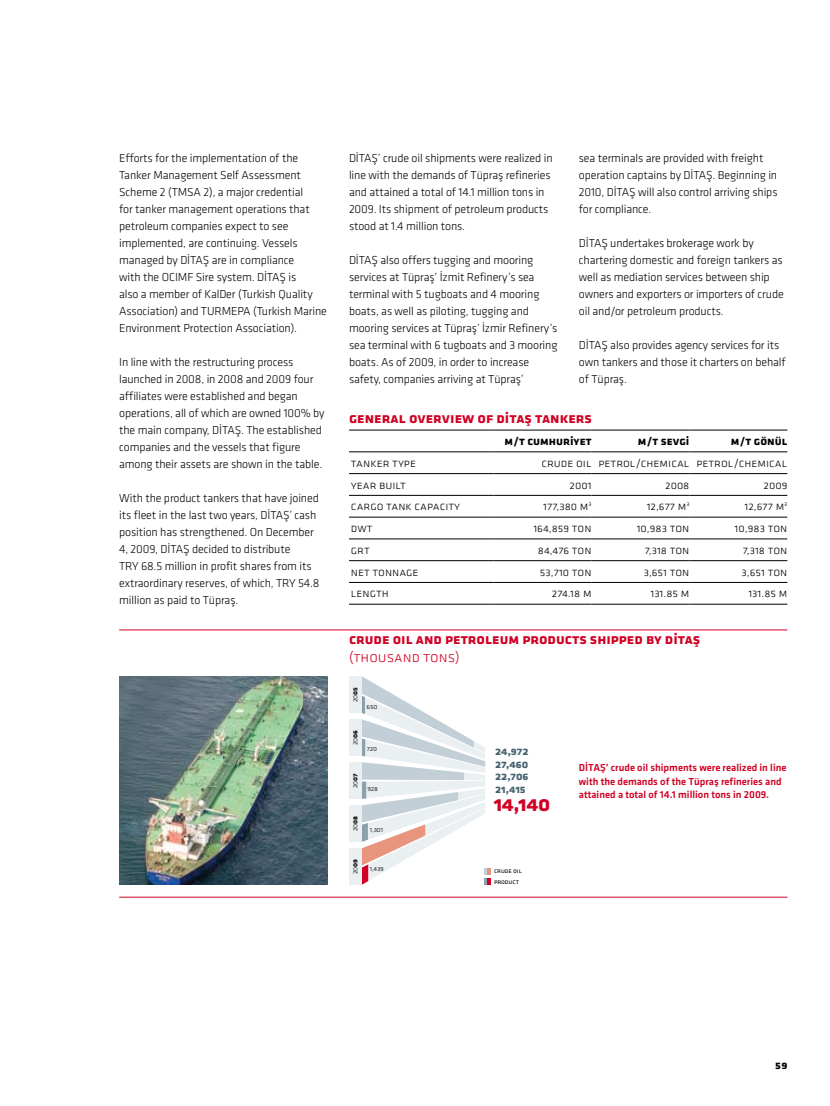
<style>
.page{position:relative;width:830px;height:1106px;background:#fff}
.page>*{position:absolute;margin:0;border:0;box-sizing:border-box;transform-origin:0 0}
.t1{font:700 22.5px "Klavika";color:#d10024}
.t2{font:700 15px "Klavika";color:#d10024}
.t3{font:300 15px "Klavika";color:#d10024}
.t4{font:300 12px/17px "Klavika";letter-spacing:-.01em;color:#000}
.t5{font:700 12px "Klavika";color:#000}
.t6{font:700 12px/12.8px "Klavika";color:#45616e;text-align:justify}
.t7{font:500 10.5px/13.5px "Klavika";color:#d10024}
.t8{font:300 7.5px "Klavika";letter-spacing:-.015em;color:#000}
.t9{font:6.75px/10.5px "Klavika";letter-spacing:-.015em;color:#000}
.s1{font-weight:700}
</style>
<div class="page">
<hr style="left:119px;top:629px;width:668px;height:1px;background:#d10024">
<hr style="left:119px;top:896px;width:668px;height:1px;background:#d10024">
<img style="left:119px;top:676px;width:208px;height:208px">
<hr style="left:349px;top:451px;width:144px;height:1px;background:#000">
<hr style="left:493px;top:451px;width:98px;height:1px;background:#000">
<hr style="left:591px;top:451px;width:98px;height:1px;background:#000">
<hr style="left:689px;top:451px;width:98px;height:1px;background:#000">
<hr style="left:349px;top:473px;width:144px;height:1px;background:#000">
<hr style="left:493px;top:473px;width:98px;height:1px;background:#000">
<hr style="left:591px;top:473px;width:98px;height:1px;background:#000">
<hr style="left:689px;top:473px;width:98px;height:1px;background:#000">
<hr style="left:349px;top:495px;width:144px;height:1px;background:#000">
<hr style="left:493px;top:495px;width:98px;height:1px;background:#000">
<hr style="left:591px;top:495px;width:98px;height:1px;background:#000">
<hr style="left:689px;top:495px;width:98px;height:1px;background:#000">
<hr style="left:349px;top:517px;width:144px;height:1px;background:#000">
<hr style="left:493px;top:517px;width:98px;height:1px;background:#000">
<hr style="left:591px;top:517px;width:98px;height:1px;background:#000">
<hr style="left:689px;top:517px;width:98px;height:1px;background:#000">
<hr style="left:349px;top:538px;width:144px;height:1px;background:#000">
<hr style="left:493px;top:538px;width:98px;height:1px;background:#000">
<hr style="left:591px;top:538px;width:98px;height:1px;background:#000">
<hr style="left:689px;top:538px;width:98px;height:1px;background:#000">
<hr style="left:349px;top:560px;width:144px;height:1px;background:#000">
<hr style="left:493px;top:560px;width:98px;height:1px;background:#000">
<hr style="left:591px;top:560px;width:98px;height:1px;background:#000">
<hr style="left:689px;top:560px;width:98px;height:1px;background:#000">
<hr style="left:349px;top:582px;width:144px;height:1px;background:#000">
<hr style="left:493px;top:582px;width:98px;height:1px;background:#000">
<hr style="left:591px;top:582px;width:98px;height:1px;background:#000">
<hr style="left:689px;top:582px;width:98px;height:1px;background:#000">
<hr style="left:349px;top:430px;width:144px;height:1px;background:#000">
<hr style="left:493px;top:430px;width:98px;height:1px;background:#000">
<hr style="left:591px;top:430px;width:98px;height:1px;background:#000">
<hr style="left:689px;top:430px;width:98px;height:1px;background:#000">
<hr style="left:349px;top:604px;width:144px;height:1px;background:#000">
<hr style="left:493px;top:604px;width:98px;height:1px;background:#000">
<hr style="left:591px;top:604px;width:98px;height:1px;background:#000">
<hr style="left:689px;top:604px;width:98px;height:1px;background:#000">
<svg style="left:361px;top:676px;width:129px;height:208px"></svg>
<div style="left:349px;top:676px;width:12px;height:37px;background:#eaeff2"></div>
<div style="left:349px;top:848px;width:12px;height:36px;background:#eaeff2"></div>
<div style="left:349px;top:805px;width:12px;height:36px;background:#eaeff2"></div>
<div style="left:349px;top:762px;width:12px;height:36px;background:#eaeff2"></div>
<div style="left:349px;top:719px;width:12px;height:37px;background:#eaeff2"></div>
<p class="t4" style="left:119px;top:149px;width:209px">Efforts for the implementation of the Tanker Management Self Assessment Scheme 2 (TMSA 2), a major credential<br>for tanker management operations that petroleum companies expect to see implemented, are continuing. Vessels managed by DİTAŞ are in compliance<br>with the OCIMF Sire system. DİTAŞ is<br>also a member of KalDer (Turkish Quality Association) and TURMEPA (Turkish Marine Environment Protection Association).</p>
<p class="t4" style="left:119px;top:353px;width:207px">In line with the restructuring process launched in 2008, in 2008 and 2009 four affiliates were established and began operations, all of which are owned 100% by the main company, DİTAŞ. The established companies and the vessels that figure among their assets are shown in the table.</p>
<p class="t4" style="left:119px;top:489px;width:202px">With the product tankers that have joined its fleet in the last two years, DİTAŞ’ cash position has strengthened. On December 4, 2009, DİTAŞ decided to distribute<br>TRY 68.5 million in profit shares from its extraordinary reserves, of which, TRY 54.8 million as paid to Tüpraş.</p>
<p class="t4" style="left:349px;top:149px;width:205px">DİTAŞ’ crude oil shipments were realized in line with the demands of Tüpraş refineries and attained a total of 14.1 million tons in 2009. Its shipment of petroleum products stood at 1.4 million tons.</p>
<p class="t4" style="left:349px;top:251px;width:210px">DİTAŞ also offers tugging and mooring services at Tüpraş’ İzmit Refinery’s sea terminal with 5 tugboats and 4 mooring boats, as well as piloting, tugging and mooring services at Tüpraş’ İzmir Refinery’s sea terminal with 6 tugboats and 3 mooring boats. As of 2009, in order to increase safety, companies arriving at Tüpraş’</p>
<p class="t4" style="left:578px;top:149px;width:200px">sea terminals are provided with freight operation captains by DİTAŞ. Beginning in 2010, DİTAŞ will also control arriving ships for compliance.</p>
<p class="t4" style="left:578px;top:234px;width:206px">DİTAŞ undertakes brokerage work by chartering domestic and foreign tankers as well as mediation services between ship owners and exporters or importers of crude oil and/or petroleum products.</p>
<p class="t4" style="left:578px;top:336px;width:208px">DİTAŞ also provides agency services for its own tankers and those it charters on behalf of Tüpraş.</p>
<p class="t2" style="left:349px;top:407px;width:244px">General Overview of DİTAŞ Tankers</p>
<p class="t5" style="left:504px;top:433px;width:88px">M/T Cumhurİyet</p>
<p class="t5" style="left:637px;top:433px;width:53px">M/T Sevgİ</p>
<p class="t5" style="left:730px;top:433px;width:58px">M/T Gönül</p>
<p class="t4" style="left:351px;top:454px;width:67px">Tanker Type</p>
<p class="t4" style="left:541px;top:454px;width:247px">Crude oil Petrol/Chemical Petrol/Chemical</p>
<p class="t4" style="left:351px;top:476px;width:56px">Year Built</p>
<p class="t4" style="left:569px;top:476px;width:23px">2001</p>
<p class="t4" style="left:665px;top:476px;width:26px">2008</p>
<p class="t4" style="left:763px;top:476px;width:25px">2009</p>
<p class="t4" style="left:351px;top:498px;width:110px">Carg o Tank Capacity</p>
<p class="t4" style="left:543px;top:498px;width:50px">177,380 m<sup>3</sup></p>
<p class="t4" style="left:646px;top:498px;width:44px">12,677 m<sup>3</sup></p>
<p class="t4" style="left:744px;top:498px;width:44px">12,677 m<sup>3</sup></p>
<p class="t4" style="left:351px;top:519px;width:22px">DWT</p>
<p class="t4" style="left:533px;top:519px;width:60px">164,859 ton</p>
<p class="t4" style="left:636px;top:519px;width:54px">10,983 ton</p>
<p class="t4" style="left:734px;top:519px;width:54px">10,983 ton</p>
<p class="t4" style="left:351px;top:541px;width:13px">GRT</p>
<p class="t4" style="left:537px;top:541px;width:55px">84,476 ton</p>
<p class="t4" style="left:644px;top:541px;width:46px">7,318 ton</p>
<p class="t4" style="left:742px;top:541px;width:46px">7,318 ton</p>
<p class="t4" style="left:351px;top:563px;width:69px">N et Tonnage</p>
<p class="t4" style="left:539px;top:563px;width:53px">53,710 ton</p>
<p class="t4" style="left:643px;top:563px;width:47px">3,651 ton</p>
<p class="t4" style="left:741px;top:563px;width:47px">3,651 ton</p>
<p class="t4" style="left:351px;top:585px;width:39px">Length</p>
<p class="t4" style="left:551px;top:585px;width:41px">274.18 m</p>
<p class="t4" style="left:650px;top:585px;width:40px">131.85 m</p>
<p class="t4" style="left:748px;top:585px;width:40px">131.85 m</p>
<p class="t2" style="left:349px;top:628px;width:337px">Crude Oi l and Petroleum Products Shipped by DİTAŞ</p>
<p class="t3" style="left:349px;top:648px;width:112px">(thousand tons)</p>
<p class="t8" style="left:350px;top:702px;width:16px;rotate:-90deg">20<span class="s1">05</span></p>
<p class="t8" style="left:350px;top:745px;width:16px;rotate:-90deg">20<span class="s1">06</span></p>
<p class="t8" style="left:350px;top:787px;width:16px;rotate:-90deg">20<span class="s1">07</span></p>
<p class="t8" style="left:350px;top:831px;width:16px;rotate:-90deg">20<span class="s1">08</span></p>
<p class="t8" style="left:350px;top:874px;width:16px;rotate:-90deg">20<span class="s1">09</span></p>
<p class="t8" style="left:366px;top:702px;width:12px">650</p>
<p class="t8" style="left:366px;top:743px;width:12px">720</p>
<p class="t8" style="left:367px;top:784px;width:12px">928</p>
<p class="t8" style="left:369px;top:824px;width:15px">1,301</p>
<p class="t8" style="left:369px;top:863px;width:16px">1,439</p>
<p class="t6" style="left:495px;top:744px;width:35px">24,972<br>27,460<br>22,706<br>21,415</p>
<h1 class="t1" style="left:493px;top:787px;width:58px">14,140</h1>
<p class="t9" style="left:494px;top:865px;width:29px">Crude oil<br>Product</p>
<p class="t7" style="left:578px;top:760px;width:209px">DİTAŞ’ crude oil shipments were realized in line with the demands of the Tüpraş refineries and attained a total of 14.1 million tons in 2009.</p>
<p class="t5" style="left:775px;top:1056px;width:14px">59</p>
</div>
